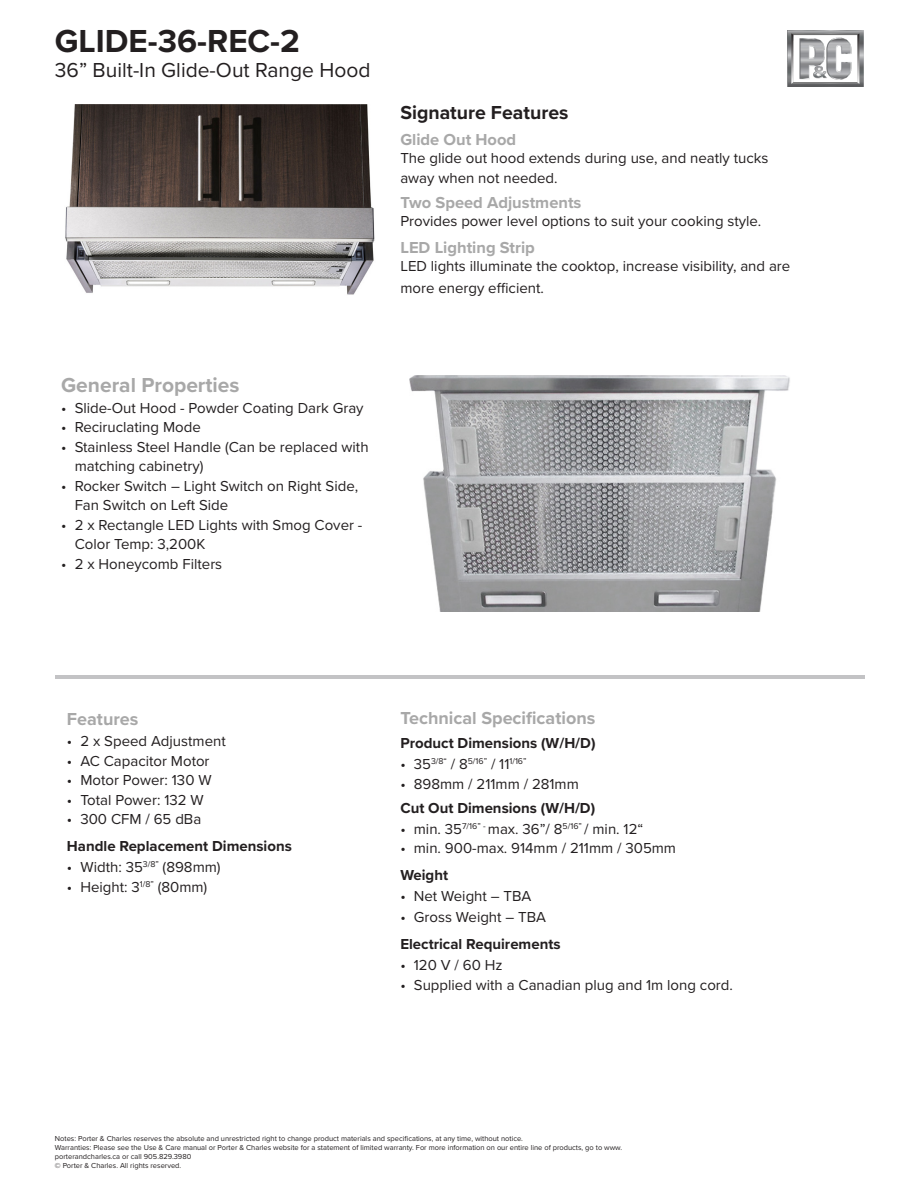
<style>
.page{position:relative;width:918px;height:1188px;background:#fff}
.page>*{position:absolute;margin:0;border:0;box-sizing:border-box;transform-origin:0 0}
.t1{font:700 33px "Proxima Nova";color:#231f20}
.t2{font:21px "Proxima Nova";color:#231f20}
.t3{font:700 21px "Proxima Nova";color:#a8a8a8}
.t4{font:700 19.5px "Proxima Nova";color:#231f20}
.t5{font:700 18px "Proxima Nova";color:#a8a8a8}
.t6{font:700 16.5px "Proxima Nova";color:#a8a8a8}
.t7{font:15px/19.5px "Proxima Nova";color:#231f20}
.t8{font:700 15px "Proxima Nova";color:#231f20}
.t9{font:8.7px "Proxima Nova";color:#231f20}
.t10{font:7.5px/9px "Proxima Nova";color:#231f20}
.s1{font-size:15px}
</style>
<div class="page">
<img style="left:788px;top:31px;width:76px;height:55px">
<hr style="left:55px;top:675px;width:810px;height:3px;background:#c3c3c5">
<img style="left:65px;top:104px;width:310px;height:191px">
<img style="left:409px;top:375px;width:381px;height:236px">
<p class="t1" style="left:55px;top:16px;width:247px">GLIDE-36-REC-2</p>
<p class="t2" style="left:55px;top:55px;width:317px">36” Built-In Glide-Out Range Hood</p>
<p class="t4" style="left:400px;top:98px;width:170px">Signature Features</p>
<p class="t6" style="left:400px;top:127px;width:117px">Glide Out Hood</p>
<p class="t7" style="left:400px;top:147px;width:370px">The glide out hood extends during use, and neatly tucks away when not needed.</p>
<p class="t6" style="left:400px;top:190px;width:183px">Two Speed Adjustments</p>
<p class="t7" style="left:400px;top:211px;width:363px">Provides power level options to suit your cooking style.</p>
<p class="t6" style="left:400px;top:235px;width:136px">LED Lighting Strip</p>
<p class="t7" style="left:400px;top:255px;width:392px;line-height:21.6px">LED lights illuminate the cooktop, increase visibility, and are more energy efficient.</p>
<p class="t3" style="left:61px;top:369px;width:180px">General Properties</p>
<p class="t7" style="left:61px;top:397px;width:304px">• Slide-Out Hood - Powder Coating Dark Gray</p>
<p class="t7" style="left:61px;top:417px;width:141px">• Reciruclating Mode</p>
<p class="t7" style="left:75px;top:436px;width:295px;text-indent:-14px">• Stainless Steel Handle (Can be replaced with matching cabinetry)</p>
<p class="t7" style="left:75px;top:475px;width:285px;text-indent:-14px">• Rocker Switch – Light Switch on Right Side,<br>Fan Switch on Left Side</p>
<p class="t7" style="left:75px;top:514px;width:289px;text-indent:-14px">• 2 x Rectangle LED Lights with Smog Cover -<br>Color Temp: 3,200K</p>
<p class="t7" style="left:61px;top:553px;width:163px">• 2 x Honeycomb Filters</p>
<p class="t5" style="left:67px;top:706px;width:73px">Features</p>
<p class="t7" style="left:67px;top:731px;width:160px">• 2 x Speed Adjustment</p>
<p class="t7" style="left:67px;top:750px;width:144px">• AC Capacitor Motor</p>
<p class="t7" style="left:67px;top:770px;width:146px">• Motor Power: 130 W</p>
<p class="t7" style="left:67px;top:789px;width:138px">• Total Power: 132 W</p>
<p class="t7" style="left:67px;top:809px;width:136px">• 300 CFM / 65 dBa</p>
<p class="t8" style="left:67px;top:835px;width:226px">Handle Replacement Dimensions</p>
<p class="t7" style="left:67px;top:857px;width:155px">• Width: 35<sup>3/8”</sup> (898mm)</p>
<p class="t7" style="left:67px;top:876px;width:142px">• Height: 3<sup>1/8”</sup> (80mm)</p>
<p class="t5" style="left:400px;top:705px;width:196px">Technical Specifications</p>
<p class="t8" style="left:400px;top:732px;width:197px">Product Dimensions (W/H/D)</p>
<p class="t9" style="left:400px;top:755px;width:128px"><span class="s1">• 35</span>3/8“ <span class="s1">/ 8</span>5/16” <span class="s1">/ 11</span>1/16”</p>
<p class="t7" style="left:400px;top:773px;width:180px">• 898mm / 211mm / 281mm</p>
<p class="t8" style="left:400px;top:796px;width:196px">Cut Out Dimensions (W/H/D)</p>
<p class="t7" style="left:400px;top:818px;width:244px">• min. 35<sup>7/16”</sup> <sup>-</sup> max. 36”/ 8<sup>5/16”</sup> / min. 12“</p>
<p class="t7" style="left:400px;top:838px;width:277px">• min. 900-max. 914mm / 211mm / 305mm</p>
<p class="t8" style="left:400px;top:864px;width:49px">Weight</p>
<p class="t7" style="left:400px;top:886px;width:133px">• Net Weight – TBA</p>
<p class="t7" style="left:400px;top:907px;width:147px">• Gross Weight – TBA</p>
<p class="t8" style="left:400px;top:933px;width:162px">Electrical Requirements</p>
<p class="t7" style="left:400px;top:955px;width:104px">• 120 V / 60 Hz</p>
<p class="t7" style="left:400px;top:974px;width:334px">• Supplied with a Canadian plug and 1m long cord.</p>
<p class="t10" style="left:55px;top:1133px;width:470px">Notes: Porter &amp; Charles reserves the absolute and unrestricted right to change product materials and specifications, at any time, without notice.</p>
<p class="t10" style="left:55px;top:1142px;width:569px">Warranties: Please see the Use &amp; Care manual or Porter &amp; Charles website for a statement of limited warranty. For more information on our entire line of products, go to www. porterandcharles.ca or call 905.829.3980</p>
<p class="t10" style="left:55px;top:1160px;width:128px">© Porter &amp; Charles. All rights reserved.</p>
</div>
